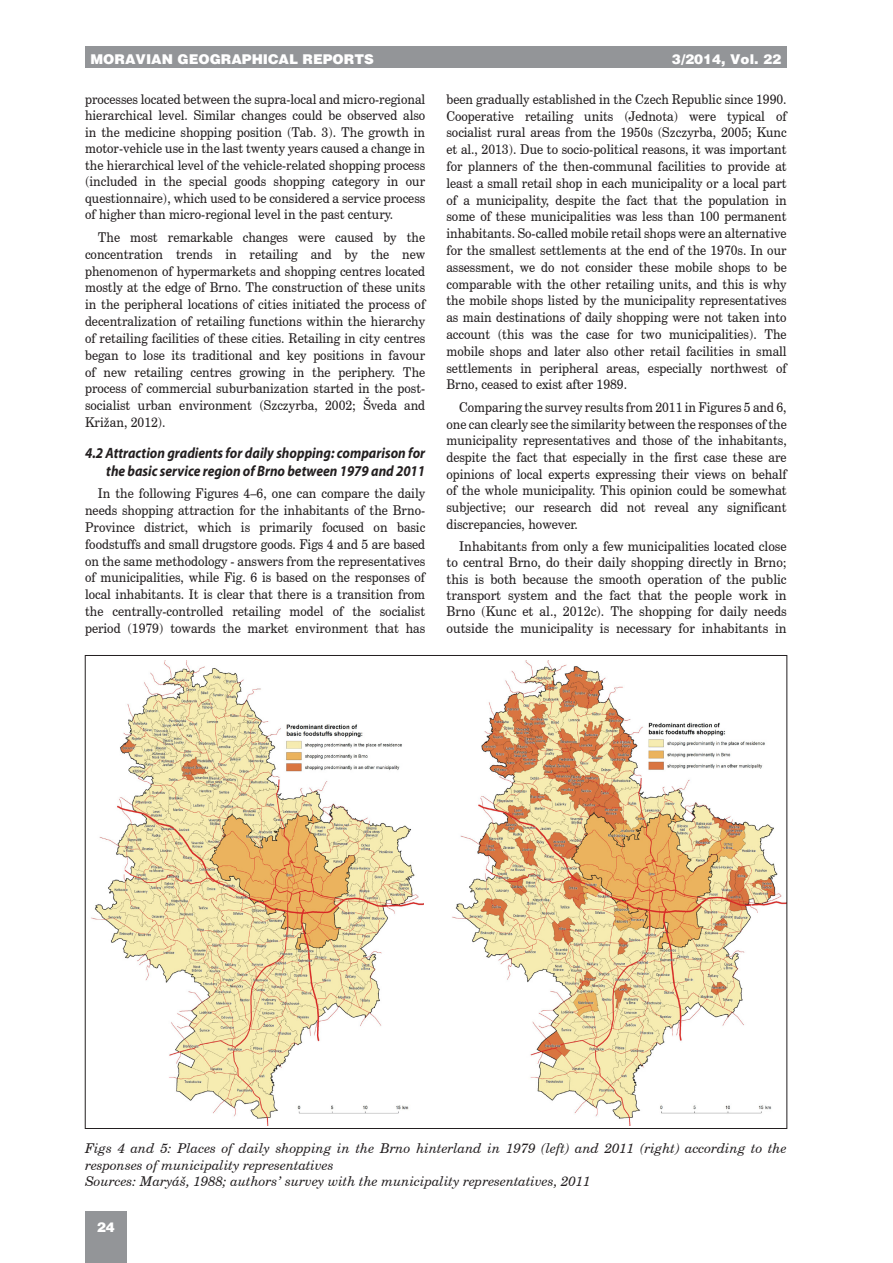
<style>
.page{position:relative;width:893px;height:1263px;background:#fff}
.page>*{position:absolute;margin:0;border:0;box-sizing:border-box;transform-origin:0 0}
.MGR-nadpiskapitoly2{font:italic 700 15px/18px "Myriad Pro";color:#231f20;text-align:right;scale:.9 1}
.MGR-NEW-basictext{font:13.5px/16.8px "Century Schoolbook CE";color:#231f20;text-align:justify;scale:.92 1}
.MGR-NEW-basictext-2{font:13.5px/16.4px "Century Schoolbook CE";color:#231f20;text-align:justify;scale:.94 1}
.MGR-popisobrazku{font:italic 13.5px/16.2px "Century Schoolbook CE";color:#231f20}
.t1{font:900 13.5px "Switzerland";color:#fff}
</style>
<div class="page">
<div style="left:85px;top:47px;width:702px;height:21px;background:#939598"></div>
<div style="left:85px;top:1212px;width:42px;height:51px;background:#939598"></div>
<img style="left:91px;top:661px;width:333px;height:464px">
<img style="left:452px;top:660px;width:333px;height:465px">
<p class="t1" style="left:91px;top:51px;width:285px">MORAVIAN GEOGRAPHICAL REPORTS</p>
<p class="t1" style="left:672px;top:51px;width:111px">3/2014, Vol. 22</p>
<p class="MGR-NEW-basictext" style="left:85px;top:91px;width:371px">processes located between the supra-local and micro-regional hierarchical level. Similar changes could be observed also in the medicine shopping position (Tab. 3). The growth in motor-vehicle use in the last twenty years caused a change in the hierarchical level of the vehicle-related shopping process (included in the special goods shopping category in our questionnaire), which used to be considered a service process of higher than micro-regional level in the past century.</p>
<p class="MGR-NEW-basictext" style="left:85px;top:229px;width:371px;text-indent:13px">The most remarkable changes were caused by the concentration trends in retailing and by the new phenomenon of hypermarkets and shopping centres located mostly at the edge of Brno. The construction of these units in the peripheral locations of cities initiated the process of decentralization of retailing functions within the hierarchy of retailing facilities of these cities. Retailing in city centres began to lose its traditional and key positions in favour of new retailing centres growing in the periphery. The process of commercial suburbanization started in the post&shy;socialist urban environment (Szczyrba, 2002; Šveda and Križan, 2012).</p>
<p class="MGR-nadpiskapitoly2" style="left:85px;top:443px;width:379px">4.2 Attraction gradients for daily shopping: comparison for the basic service region of Brno between 1979 and 2011</p>
<p class="MGR-NEW-basictext" style="left:85px;top:485px;width:371px;text-indent:13px">In the following Figures 4–6, one can compare the daily needs shopping attraction for the inhabitants of the Brno-Province district, which is primarily focused on basic foodstuffs and small drugstore goods. Figs 4 and 5 are based on the same methodology - answers from the representatives of municipalities, while Fig. 6 is based on the responses of local inhabitants. It is clear that there is a transition from the centrally-controlled retailing model of the socialist period (1979) towards the market environment that has</p>
<p class="MGR-NEW-basictext" style="left:446px;top:90px;width:371px">been gradually established in the Czech Republic since 1990.<br>Cooperative retailing units (Jednota) were typical of socialist rural areas from the 1950s (Szczyrba, 2005; Kunc et al., 2013). Due to socio-political reasons, it was important for planners of the then-communal facilities to provide at least a small retail shop in each municipality or a local part of a municipality, despite the fact that the population in some of these municipalities was less than 100 permanent inhabitants. So-called mobile retail shops were an alternative for the smallest settlements at the end of the 1970s. In our assessment, we do not consider these mobile shops to be comparable with the other retailing units, and this is why the mobile shops listed by the municipality representatives as main destinations of daily shopping were not taken into account (this was the case for two municipalities). The mobile shops and later also other retail facilities in small settlements in peripheral areas, especially northwest of Brno, ceased to exist after 1989.</p>
<p class="MGR-NEW-basictext" style="left:446px;top:399px;width:371px;text-indent:13px">Comparing the survey results from 2011 in Figures 5 and 6, one can clearly see the similarity between the responses of the municipality representatives and those of the inhabitants, despite the fact that especially in the first case these are opinions of local experts expressing their views on behalf of the whole municipality. This opinion could be somewhat subjective; our research did not reveal any significant discrepancies, however.</p>
<p class="MGR-NEW-basictext-2" style="left:446px;top:538px;width:363px;text-indent:13px">Inhabitants from only a few municipalities located close to central Brno, do their daily shopping directly in Brno; this is both because the smooth operation of the public transport system and the fact that the people work in Brno (Kunc et al., 2012c). The shopping for daily needs outside the municipality is necessary for inhabitants in</p>
<p class="MGR-popisobrazku" style="left:85px;top:1140px;width:703px">Figs 4 and 5: Places of daily shopping in the Brno hinterland in 1979 (left) and 2011 (right) according to the responses of municipality representatives</p>
<p class="MGR-popisobrazku" style="left:85px;top:1172px;width:507px">Sources: Maryáš, 1988; authors’ survey with the municipality representatives, 2011</p>
<p class="t1" style="left:97px;top:1219px;width:20px">24</p>
</div>
